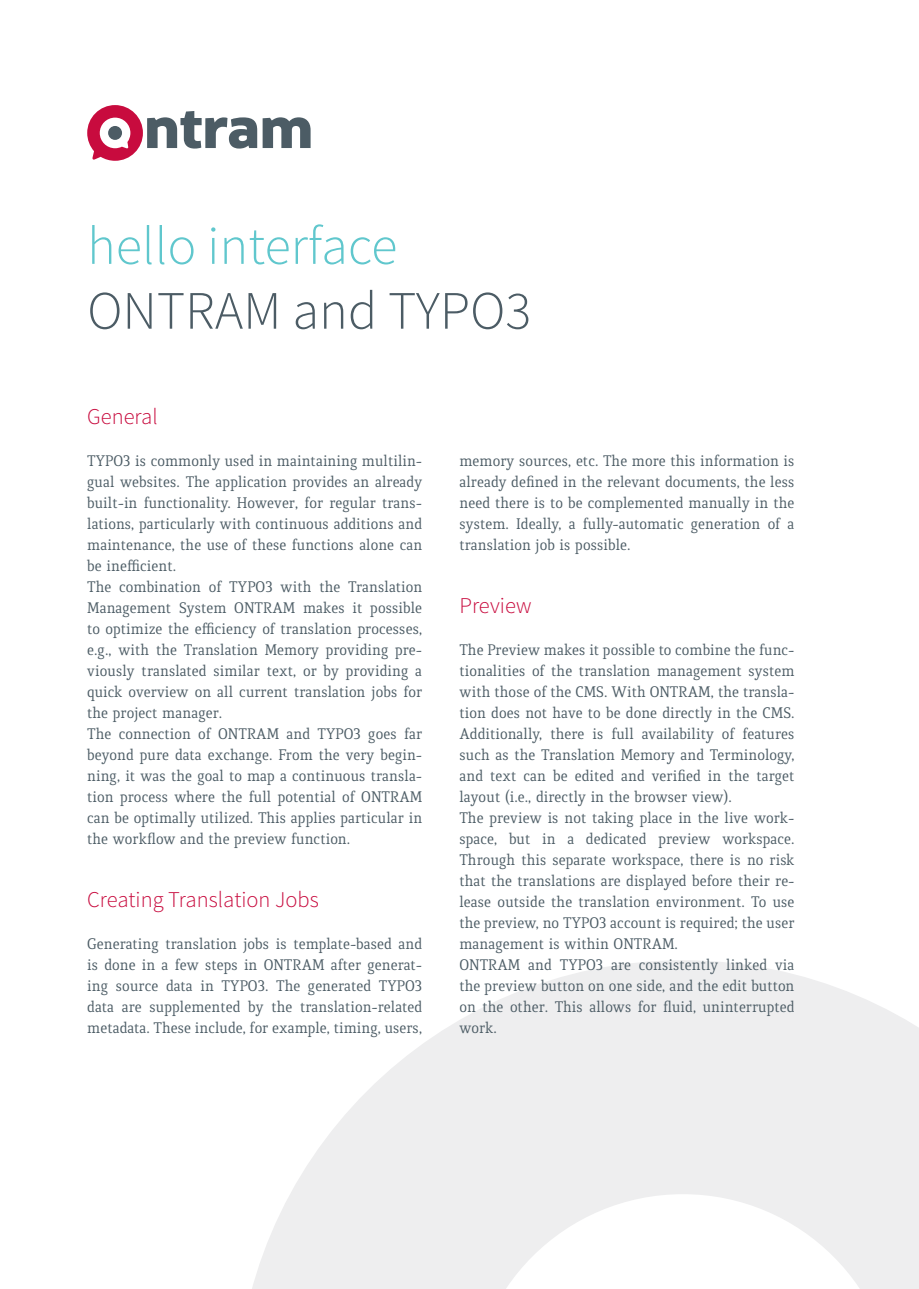
<style>
.page{position:relative;width:919px;height:1289px;background:#fff}
.page>*{position:absolute;margin:0;border:0;box-sizing:border-box;transform-origin:0 0}
.hello_innen_farbig{font:300 54px "Source Sans Pro";color:#60c7cd}
.Titel_innen{font:300 54px "Source Sans Pro";color:#4c5c65}
.t1{font:300 22.5px "Source Sans Pro";color:#c80b3e}
.t2{font:16.5px/21px "Quiroga Serif Pro";color:#4c5c65;text-align:justify}
</style>
<div class="page">
<svg style="left:252px;top:960px;width:666px;height:328px;fill:#eeeeef"></svg>
<svg style="left:470px;top:1194px;width:425px;height:94px"></svg>
<svg style="left:87px;top:105px;width:223px;height:56px"></svg>
<p class="hello_innen_farbig" style="left:87px;top:213px;width:311px">hello interface</p>
<p class="Titel_innen" style="left:87px;top:278px;width:445px">ONTRAM and TYPO3</p>
<h2 class="t1" style="left:87px;top:403px;width:72px">General</h2>
<p class="t2" style="left:87px;top:450px;width:336px">TYPO3 is commonly used in maintaining multilin&shy;gual websites. The application provides an already built-in functionality. However, for regular trans&shy;lations, particularly with continuous additions and maintenance, the use of these functions alone can be inefficient.</p>
<p class="t2" style="left:87px;top:576px;width:336px">The combination of TYPO3 with the Translation Management System ONTRAM makes it possible to optimize the efficiency of translation processes, e.g., with the Translation Memory providing pre&shy;viously translated similar text, or by providing a quick overview on all current translation jobs for the project manager.</p>
<p class="t2" style="left:87px;top:723px;width:336px">The connection of ONTRAM and TYPO3 goes far beyond pure data exchange. From the very begin&shy;ning, it was the goal to map a continuous transla&shy;tion process where the full potential of ONTRAM can be optimally utilized. This applies particular in the workflow and the preview function.</p>
<h2 class="t1" style="left:87px;top:886px;width:233px">Creating Translation Jobs</h2>
<p class="t2" style="left:87px;top:933px;width:336px">Generating translation jobs is template-based and is done in a few steps in ONTRAM after generat&shy;ing source data in TYPO3. The generated TYPO3 data are supplemented by the translation-related metadata. These include, for example, timing, users,</p>
<p class="t2" style="left:459px;top:450px;width:336px">memory sources, etc. The more this information is already defined in the relevant documents, the less need there is to be complemented manually in the system. Ideally, a fully-automatic generation of a translation job is possible.</p>
<h2 class="t1" style="left:459px;top:592px;width:74px">Preview</h2>
<p class="t2" style="left:459px;top:639px;width:336px">The Preview makes it possible to combine the func&shy;tionalities of the translation management system with those of the CMS. With ONTRAM, the transla&shy;tion does not have to be done directly in the CMS.<br>Additionally, there is full availability of features such as the Translation Memory and Terminology, and text can be edited and verified in the target layout (i.e., directly in the browser view).</p>
<p class="t2" style="left:459px;top:807px;width:336px">The preview is not taking place in the live work&shy;space, but in a dedicated preview workspace.<br>Through this separate workspace, there is no risk that the translations are displayed before their re&shy;lease outside the translation environment. To use the preview, no TYPO3 account is required; the user management is within ONTRAM.</p>
<p class="t2" style="left:459px;top:954px;width:336px">ONTRAM and TYPO3 are consistently linked via the preview button on one side, and the edit button on the other. This allows for fluid, uninterrupted work.</p>
</div>
